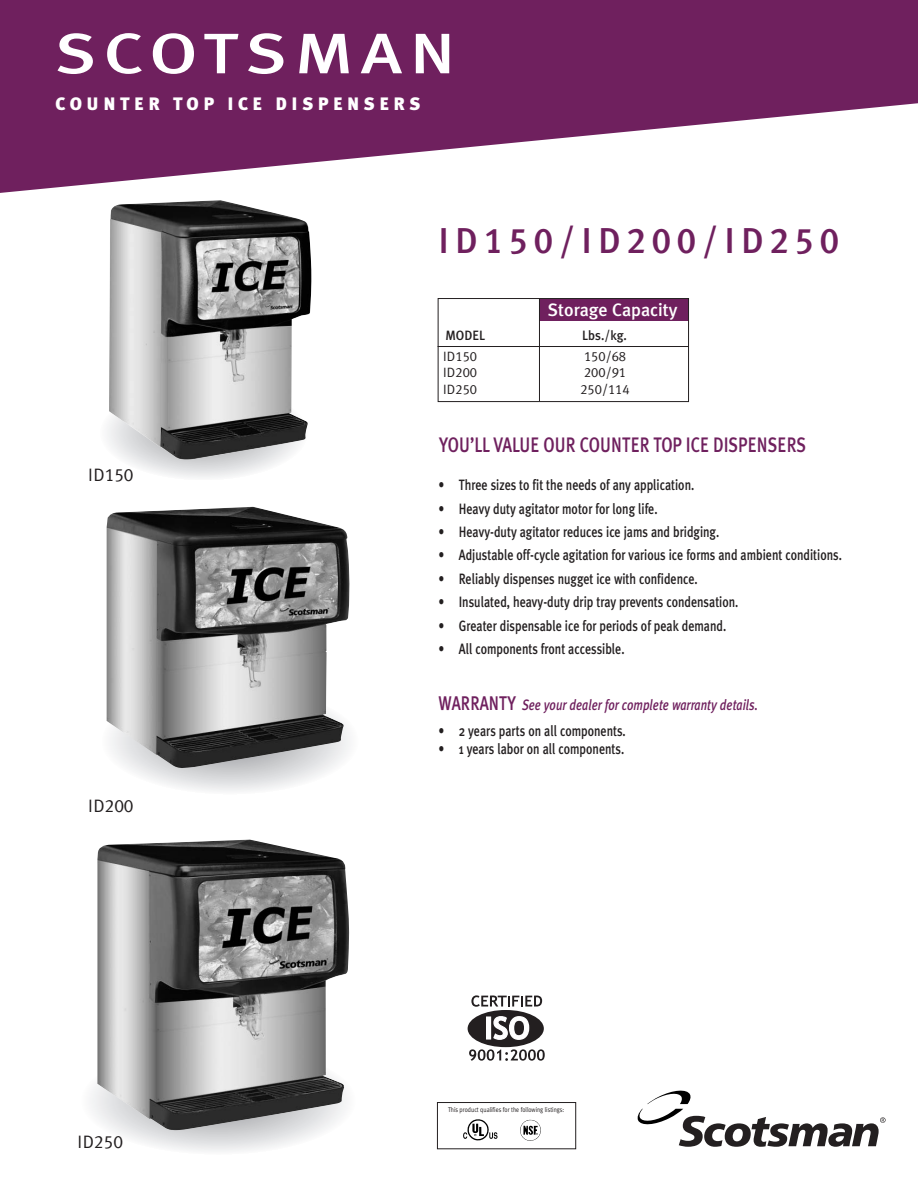
<style>
.page{position:relative;width:918px;height:1188px;background:#fff}
.page>*{position:absolute;margin:0;border:0;box-sizing:border-box;transform-origin:0 0}
.t1{font:57px "Meta Plus Medium Caps";letter-spacing:.105em;color:#fff;scale:1.25 1}
.t2{font:36px "Meta Plus Medium Caps";letter-spacing:.16em;color:#6f205e}
.t3{font:500 21px "Meta Plus";color:#6f205e;scale:.8 1}
.t4{font:900 18px "Meta Plus";letter-spacing:.25em;color:#fff}
.t5{font:500 18px "Meta Plus";color:#fff}
.t6{font:18px "Meta Plus Normal Caps";color:#231f20}
.t7{font:500 15px "Meta Plus";color:#231f20;scale:.8 1}
.t8{font:italic 500 15px "Meta Plus";color:#6f205e;scale:.8 1}
.t9{font:13.5px "Meta Plus Normal Caps";color:#231f20}
.t10{font:500 13.5px "Meta Plus";color:#231f20;scale:.94 1}
.t11{font:6.9px "Meta Plus Normal";color:#231f20;scale:.85 1}
.s1{font-style:normal;font-size:19.8px}
</style>
<div class="page">
<svg style="left:0;top:0;width:918px;height:193px;fill:#6f205e"></svg>
<svg style="left:637px;top:1090px;width:249px;height:57px"></svg>
<div style="left:437px;top:1102px;width:139px;height:47px;border:1px solid #231f20"></div>
<svg style="left:520px;top:1119px;width:21px;height:22px"></svg>
<svg style="left:463px;top:1119px;width:35px;height:22px"></svg>
<svg style="left:469px;top:1049px;width:76px;height:12px"></svg>
<div style="left:468px;top:1010px;width:76px;height:37px;background:#231f20;border-radius:50%"></div>
<hr style="left:487px;top:1017px;width:4px;height:22px;background:#fff">
<div style="left:486px;top:1016px;width:5px;height:24px;border:1px solid #fff"></div>
<svg style="left:493px;top:1016px;width:37px;height:24px"></svg>
<svg style="left:471px;top:995px;width:71px;height:12px"></svg>
<svg style="left:107px;top:426px;width:174px;height:52px"></svg>
<img style="left:109px;top:200px;width:202px;height:260px">
<svg style="left:437px;top:298px;width:252px;height:104px"></svg>
<svg style="left:106px;top:688px;width:224px;height:103px"></svg>
<img style="left:107px;top:507px;width:242px;height:261px">
<svg style="left:91px;top:1086px;width:231px;height:66px"></svg>
<img style="left:97px;top:840px;width:252px;height:290px">
<h1 class="t1" style="left:56px;top:20px;width:322px">SCOTSMAN</h1>
<p class="t4" style="left:56px;top:97px;width:366px">COUNTER TOP ICE DISPENSERS</p>
<p class="t6" style="left:88px;top:465px;width:47px">ID150</p>
<p class="t6" style="left:88px;top:795px;width:47px">ID200</p>
<h2 class="t2" style="left:439px;top:220px;width:402px">ID150/ID200/ID250</h2>
<p class="t5" style="left:548px;top:303px;width:131px">Storage Capacity</p>
<p class="t10" style="left:445px;top:331px;width:44px">MODEL</p>
<p class="t10" style="left:582px;top:331px;width:49px">Lbs./kg.</p>
<p class="t9" style="left:443px;top:349px;width:36px">ID150</p>
<p class="t9" style="left:584px;top:349px;width:44px">150/68</p>
<p class="t9" style="left:443px;top:365px;width:36px">ID200</p>
<p class="t9" style="left:584px;top:365px;width:44px">200/91</p>
<p class="t9" style="left:443px;top:381px;width:36px">ID250</p>
<p class="t9" style="left:580px;top:381px;width:51px">250/114</p>
<h3 class="t3" style="left:439px;top:438px;width:460px">YOU’LL VALUE OUR COUNTER TOP ICE DISPENSERS</h3>
<p class="t7" style="left:439px;top:480px;width:321px">• Three sizes to fit the needs of any application.</p>
<p class="t7" style="left:439px;top:503px;width:275px">• Heavy duty agitator motor for long life.</p>
<p class="t7" style="left:439px;top:527px;width:352px">• Heavy-duty agitator reduces ice jams and bridging.</p>
<p class="t7" style="left:439px;top:550px;width:506px">• Adjustable off-cycle agitation for various ice forms and ambient conditions.</p>
<p class="t7" style="left:439px;top:573px;width:325px">• Reliably dispenses nugget ice with confidence.</p>
<p class="t7" style="left:439px;top:597px;width:376px">• Insulated, heavy-duty drip tray prevents condensation.</p>
<p class="t7" style="left:439px;top:620px;width:361px">• Greater dispensable ice for periods of peak demand.</p>
<p class="t7" style="left:439px;top:644px;width:234px">• All components front accessible.</p>
<p class="t8" style="left:439px;top:700px;width:401px"><span class="s1">WARRANTY</span> See your dealer for complete warranty details.</p>
<p class="t7" style="left:439px;top:725px;width:236px">• 2 years parts on all components.</p>
<p class="t7" style="left:439px;top:743px;width:234px">• 1 years labor on all components.</p>
<p class="t6" style="left:78px;top:1131px;width:47px">ID250</p>
<p class="t11" style="left:448px;top:1107px;width:138px">This product qualifies for the following listings:</p>
</div>
